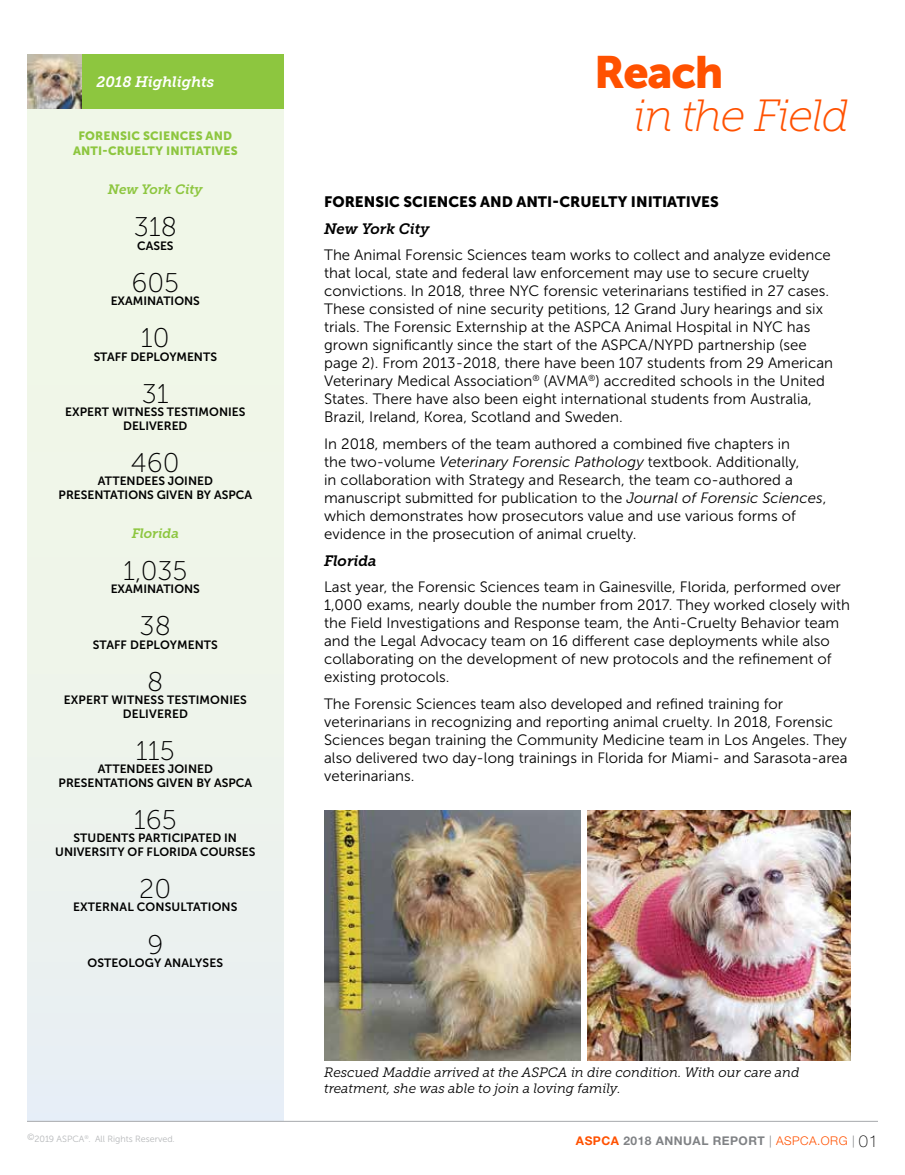
<style>
.page{position:relative;width:905px;height:1175px;background:#fff}
.page>*{position:absolute;margin:0;border:0;box-sizing:border-box;transform-origin:0 0}
.t1{font:italic 45px "Museo Slab 100";letter-spacing:-.03em;color:#ff5100}
.t2{font:45px "Museo Sans 900";letter-spacing:-.03em;color:#ff5100}
.t3{font:27px "Museo Sans 100";color:#000}
.t4{font:15px/18px "Museo Sans 300";color:#000}
.t5{font:15px "Museo Sans 900";color:#000}
.t6{font:italic 15px "Museo Slab 700";color:#000}
.t7{font:italic 15px "Museo Slab 700";letter-spacing:-.005em;color:#fff}
.t8{font:italic 13.5px/16.2px "Museo Slab 300";color:#000}
.t9{font:italic 13.5px "Museo Slab 700";color:#8dc63f}
.t10{font:12px/13.5px "Museo Sans 700";color:#000;text-align:center}
.t11{font:12px/14.4px "Museo Sans 900";letter-spacing:.01em;color:#8dc63f;text-align:center}
.t12{font:700 12px "Helvetica Neue LT Std";letter-spacing:.04em;color:#808285}
.t13{font:9px "Museo Sans 300";color:#b6b8ba}
.s1{font-style:italic}
.s2{color:#ff5100}
.s3{font-weight:300}
.s4{font-weight:300;color:#ff5100}
.s5{font-weight:100;font-size:16.5px;color:#000}
</style>
<div class="page">
<div style="left:27px;top:54px;width:257px;height:1066px;background:#eff5ea"></div>
<img style="left:324px;top:810px;width:256px;height:250px">
<div style="left:27px;top:54px;width:257px;height:54px;background:#8dc63f"></div>
<img style="left:27px;top:54px;width:54px;height:54px">
<img style="left:587px;top:810px;width:263px;height:250px">
<hr style="left:27px;top:1120px;width:851px;height:1px;background:#a7a9ac">
<p class="t7" style="left:96px;top:73px;width:119px">2018 Highlights</p>
<p class="t11" style="left:73px;top:129px;width:166px">FORENSIC SCIENCES AND<br>ANTI-CRUELTY INITIATIVES</p>
<p class="t9" style="left:108px;top:182px;width:96px">New York City</p>
<h2 class="t3" style="left:134px;top:212px;width:45px">318</h2>
<p class="t10" style="left:137px;top:239px;width:38px">CASES</p>
<h2 class="t3" style="left:131px;top:268px;width:49px">605</h2>
<p class="t10" style="left:111px;top:294px;width:91px">EXAMINATIONS</p>
<h2 class="t3" style="left:141px;top:323px;width:30px">10</h2>
<p class="t10" style="left:94px;top:350px;width:125px">STAFF DEPLOYMENTS</p>
<h2 class="t3" style="left:142px;top:379px;width:28px">31</h2>
<p class="t10" style="left:65px;top:405px;width:182px">EXPERT WITNESS TESTIMONIES<br>DELIVERED</p>
<h2 class="t3" style="left:131px;top:448px;width:50px">460</h2>
<p class="t10" style="left:59px;top:474px;width:195px">ATTENDEES JOINED<br>PRESENTATIONS GIVEN BY ASPCA</p>
<p class="t9" style="left:132px;top:525px;width:49px">Florida</p>
<h2 class="t3" style="left:123px;top:556px;width:66px">1,035</h2>
<p class="t10" style="left:111px;top:582px;width:91px">EXAMINATIONS</p>
<h2 class="t3" style="left:139px;top:612px;width:33px">38</h2>
<p class="t10" style="left:93px;top:638px;width:127px">STAFF DEPLOYMENTS</p>
<h2 class="t3" style="left:147px;top:667px;width:18px">8</h2>
<p class="t10" style="left:64px;top:693px;width:185px">EXPERT WITNESS TESTIMONIES<br>DELIVERED</p>
<h2 class="t3" style="left:136px;top:736px;width:40px">115</h2>
<p class="t10" style="left:59px;top:762px;width:195px">ATTENDEES JOINED<br>PRESENTATIONS GIVEN BY ASPCA</p>
<h2 class="t3" style="left:134px;top:805px;width:44px">165</h2>
<p class="t10" style="left:55px;top:831px;width:201px">STUDENTS PARTICIPATED IN<br>UNIVERSITY OF FLORIDA COURSES</p>
<h2 class="t3" style="left:139px;top:874px;width:34px">20</h2>
<p class="t10" style="left:73px;top:900px;width:166px">EXTERNAL CONSULTATIONS</p>
<h2 class="t3" style="left:147px;top:930px;width:17px">9</h2>
<p class="t10" style="left:88px;top:956px;width:137px">OSTEOLOGY ANALYSES</p>
<p class="t13" style="left:27px;top:1133px;width:149px">©2019 ASPCA<sup>®</sup>. All Rights Reserved.</p>
<h1 class="t2" style="left:594px;top:46px;width:131px">Reach</h1>
<h1 class="t1" style="left:634px;top:91px;width:217px">in the Field</h1>
<p class="t5" style="left:324px;top:193px;width:396px">FORENSIC SCIENCES AND ANTI-CRUELTY INITIATIVES</p>
<p class="t6" style="left:324px;top:220px;width:107px">New York City</p>
<p class="t4" style="left:324px;top:246px;width:510px">The Animal Forensic Sciences team works to collect and analyze evidence that local, state and federal law enforcement may use to secure cruelty convictions. In 2018, three NYC forensic veterinarians testified in 27 cases.<br>These consisted of nine security petitions, 12 Grand Jury hearings and six trials. The Forensic Externship at the ASPCA Animal Hospital in NYC has grown significantly since the start of the ASPCA/NYPD partnership (see page 2). From 2013-2018, there have been 107 students from 29 American Veterinary Medical Association<sup>®</sup> (AVMA<sup>®</sup>) accredited schools in the United States. There have also been eight international students from Australia, Brazil, Ireland, Korea, Scotland and Sweden.</p>
<p class="t4" style="left:324px;top:435px;width:503px">In 2018, members of the team authored a combined five chapters in<br>the two-volume <span class="s1">Veterinary Forensic Pathology</span> textbook. Additionally,<br>in collaboration with Strategy and Research, the team co-authored a manuscript submitted for publication to the <span class="s1">Journal of Forensic Sciences</span>, which demonstrates how prosecutors value and use various forms of evidence in the prosecution of animal cruelty.</p>
<p class="t6" style="left:324px;top:552px;width:54px">Florida</p>
<p class="t4" style="left:324px;top:578px;width:527px">Last year, the Forensic Sciences team in Gainesville, Florida, performed over 1,000 exams, nearly double the number from 2017. They worked closely with the Field Investigations and Response team, the Anti-Cruelty Behavior team and the Legal Advocacy team on 16 different case deployments while also collaborating on the development of new protocols and the refinement of existing protocols.</p>
<p class="t4" style="left:324px;top:695px;width:525px">The Forensic Sciences team also developed and refined training for veterinarians in recognizing and reporting animal cruelty. In 2018, Forensic Sciences began training the Community Medicine team in Los Angeles. They also delivered two day-long trainings in Florida for Miami- and Sarasota-area veterinarians.</p>
<p class="t8" style="left:324px;top:1064px;width:477px">Rescued Maddie arrived at the ASPCA in dire condition. With our care and treatment, she was able to join a loving family.</p>
<p class="t12" style="left:576px;top:1133px;width:303px"><span class="s2">ASPCA</span> 2018 ANNUAL REPORT <span class="s3">|</span> <span class="s4">ASPCA.ORG</span> <span class="s3">|</span> <span class="s5">01</span></p>
</div>
